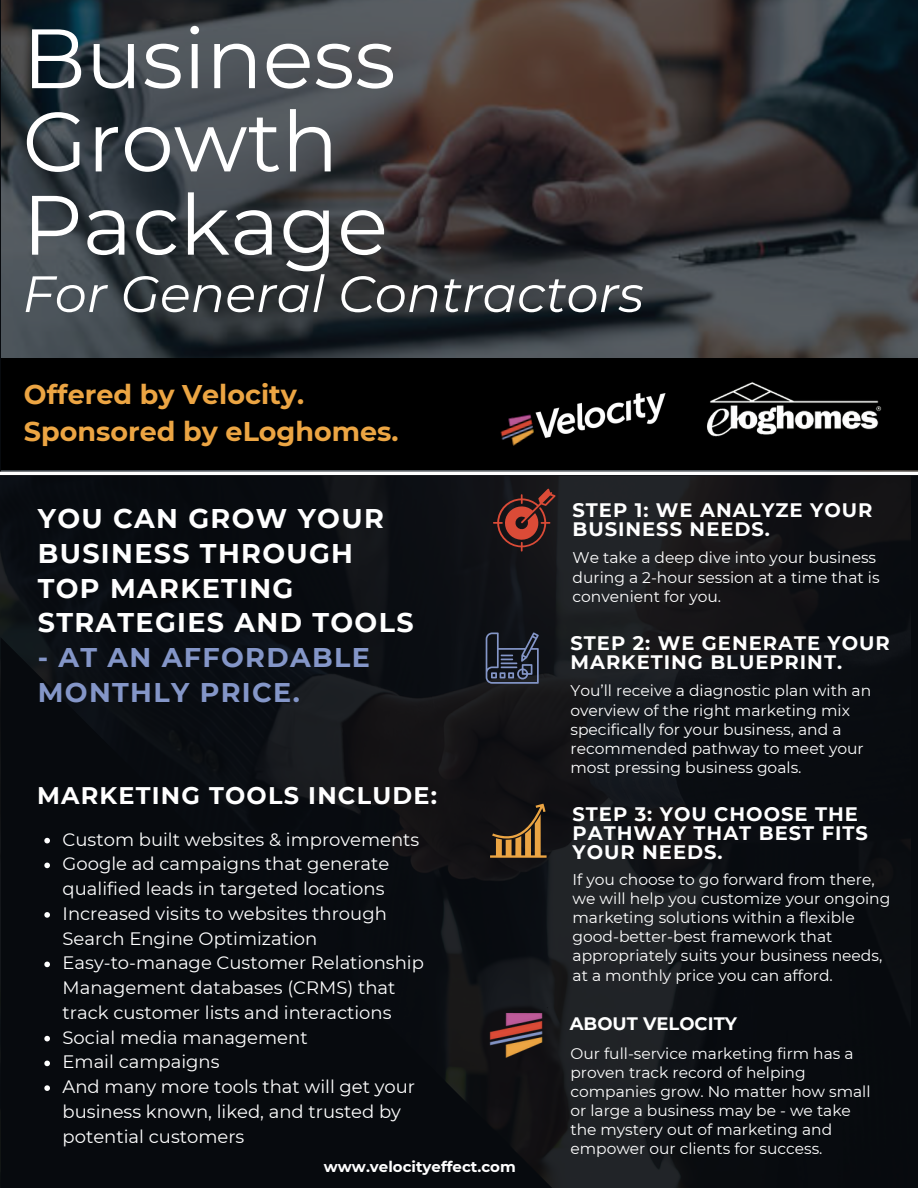
<style>
.page{position:relative;width:918px;height:1188px;background:#fff}
.page>*{position:absolute;margin:0;border:0;box-sizing:border-box;transform-origin:0 0}
.t1{font:84px/83.2px "Montserrat";color:#fff}
.t2{font:italic 51px "Montserrat";color:#fff}
.t3{font:700 27px/34.8px "Montserrat";letter-spacing:.05em;color:#fff}
.t4{font:700 27px/37.2px "Montserrat";color:#eca543}
.t5{font:700 27px/34.8px "Montserrat";letter-spacing:.05em;color:#8496c8}
.t6{font:700 24px "Montserrat";letter-spacing:.05em;color:#fff}
.t7{font:700 19.5px/19.2px "Montserrat";letter-spacing:.05em;color:#fff}
.t8{font:18px/24.8px "Montserrat";color:#fff}
.t9{font:700 18px "Montserrat";color:#fff}
.t10{font:15.45px/19.2px "Montserrat";color:#fff}
.t11{font:700 15px "Montserrat";color:#fff}
</style>
<div class="page">
<img style="left:1px;top:476px;width:910px;height:712px">
<svg style="left:1px;top:637px;width:603px;height:551px;background:#0c0e12"></svg>
<img style="left:1px;top:0;width:917px;height:472px">
<div style="left:1px;top:358px;width:917px;height:112px;background:#000"></div>
<img style="left:541px;top:393px;width:125px;height:45px">
<img style="left:500px;top:411px;width:41px;height:35px">
<img style="left:706px;top:382px;width:176px;height:55px">
<svg style="left:493px;top:489px;width:63px;height:63px;background:#512521"></svg>
<svg style="left:486px;top:632px;width:53px;height:52px;background:#2f3648"></svg>
<svg style="left:490px;top:804px;width:56px;height:54px;background:#574022"></svg>
<svg style="left:44px;top:838px;width:6px;height:5px"></svg>
<svg style="left:44px;top:863px;width:6px;height:5px"></svg>
<svg style="left:44px;top:912px;width:6px;height:6px"></svg>
<svg style="left:44px;top:962px;width:6px;height:5px"></svg>
<svg style="left:44px;top:1036px;width:6px;height:5px"></svg>
<svg style="left:44px;top:1061px;width:6px;height:5px"></svg>
<svg style="left:44px;top:1085px;width:6px;height:6px"></svg>
<img style="left:486px;top:1008px;width:62px;height:55px">
<p class="t1" style="left:22px;top:16px;width:375px">Business<br>Growth<br>Package</p>
<p class="t2" style="left:22px;top:263px;width:623px">For General Contractors</p>
<h4 class="t4" style="left:24px;top:376px;width:376px">Offered by Velocity.<br>Sponsored by eLoghomes.</h4>
<h2 class="t3" style="left:38px;top:501px;width:377px">YOU CAN GROW YOUR<br>BUSINESS THROUGH<br>TOP MARKETING<br>STRATEGIES AND TOOLS</h2>
<h2 class="t5" style="left:38px;top:640px;width:334px">- AT AN AFFORDABLE<br>MONTHLY PRICE.</h2>
<p class="t6" style="left:37px;top:780px;width:402px">MARKETING TOOLS INCLUDE:</p>
<p class="t8" style="left:63px;top:827px;width:358px">Custom built websites &amp; improvements</p>
<p class="t8" style="left:63px;top:852px;width:328px">Google ad campaigns that generate qualified leads in targeted locations</p>
<p class="t8" style="left:63px;top:901px;width:326px">Increased visits to websites through<br>Search Engine Optimization</p>
<p class="t8" style="left:63px;top:951px;width:363px">Easy-to-manage Customer Relationship<br>Management databases (CRMS) that track customer lists and interactions</p>
<p class="t8" style="left:63px;top:1025px;width:247px">Social media management</p>
<p class="t8" style="left:63px;top:1050px;width:159px">Email campaigns</p>
<p class="t8" style="left:63px;top:1074px;width:354px">And many more tools that will get your business known, liked, and trusted by potential customers</p>
<p class="t11" style="left:324px;top:1158px;width:193px">www.velocityeffect.com</p>
<p class="t7" style="left:573px;top:501px;width:301px">STEP 1: WE ANALYZE YOUR<br>BUSINESS NEEDS.</p>
<p class="t10" style="left:573px;top:548px;width:309px">We take a deep dive into your business during a 2-hour session at a time that is convenient for you.</p>
<p class="t7" style="left:571px;top:633px;width:321px">STEP 2: WE GENERATE YOUR<br>MARKETING BLUEPRINT.</p>
<p class="t10" style="left:571px;top:681px;width:302px">You’ll receive a diagnostic plan with an overview of the right marketing mix specifically for your business, and a recommended pathway to meet your most pressing business goals.</p>
<h5 class="t7" style="left:573px;top:804px;width:297px">STEP 3: YOU CHOOSE THE<br>PATHWAY THAT BEST FITS<br>YOUR NEEDS.</h5>
<p class="t10" style="left:573px;top:870px;width:319px">If you choose to go forward from there, we will help you customize your ongoing marketing solutions within a flexible good-better-best framework that appropriately suits your business needs, at a monthly price you can afford.</p>
<h5 class="t9" style="left:570px;top:1012px;width:169px">ABOUT VELOCITY</h5>
<p class="t10" style="left:571px;top:1043px;width:302px">Our full-service marketing firm has a proven track record of helping companies grow. No matter how small or large a business may be - we take the mystery out of marketing and empower our clients for success.</p>
</div>
